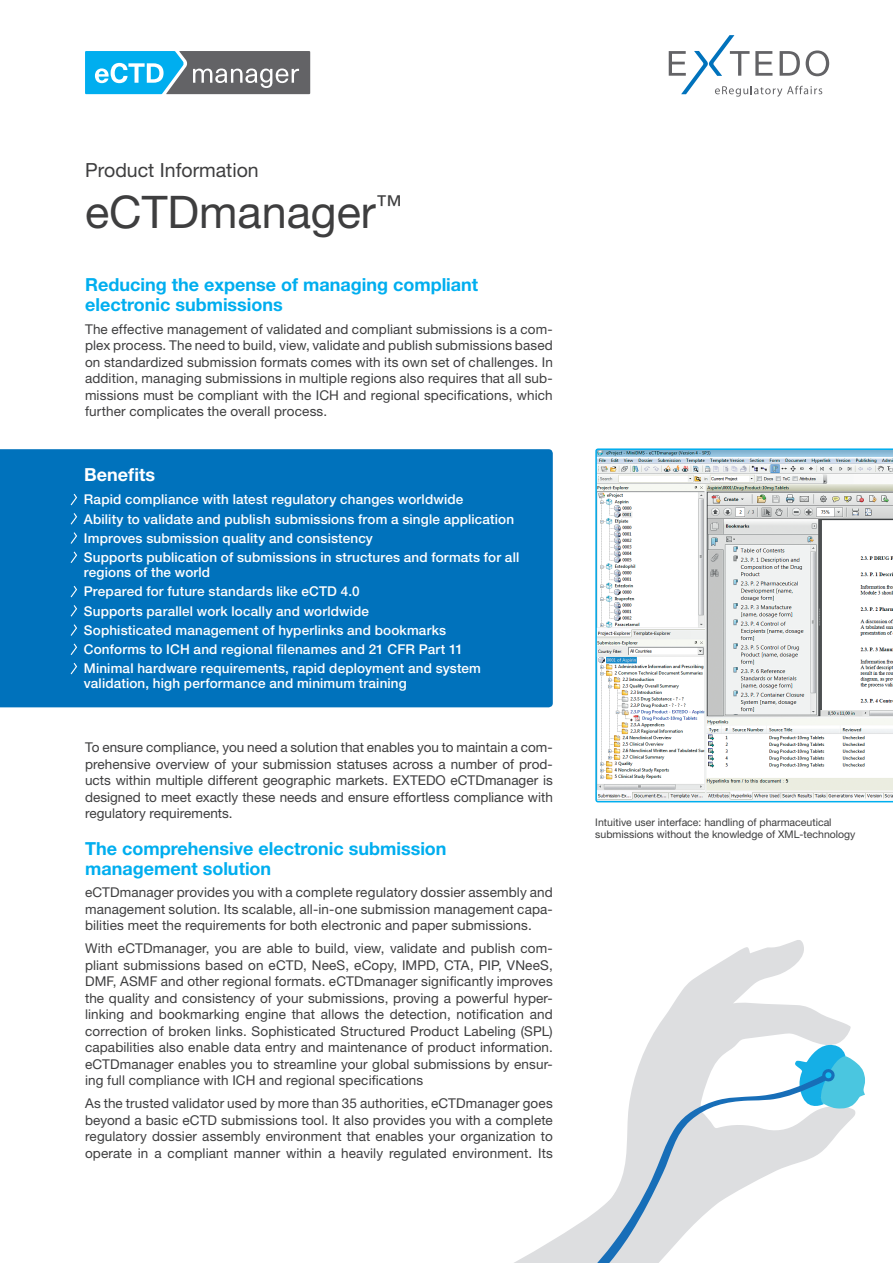
<style>
.page{position:relative;width:893px;height:1263px;background:#fff}
.page>*{position:absolute;margin:0;border:0;box-sizing:border-box;transform-origin:0 0}
.Head_1{font:45px "Helvetica Neue LT Pro";color:#3e3e3f}
.Dach_1{font:19.5px "Helvetica Neue LT Pro";color:#3e3e3f}
.Head_2{font:700 18px/19.5px "Helvetica Neue LT Pro";color:#00aeef}
.Benefit_Head{font:700 18px "Helvetica Neue LT Pro";color:#fff}
.Fließ{font:13.5px/16.5px "Helvetica Neue LT Pro";letter-spacing:.01em;color:#3e3e3f;text-align:justify}
.Benefit_Fließ{font:500 13.5px/15px "Helvetica Neue LT Pro";letter-spacing:.01em;color:#fff}
.BU{font:10.5px/12px "Helvetica Neue LT Pro";color:#3e3e3f}
</style>
<div class="page">
<svg style="left:669px;top:35px;width:160px;height:62px"></svg>
<svg style="left:85px;top:51px;width:225px;height:43px;background:#5892aa"></svg>
<svg style="left:636px;top:940px;width:215px;height:204px"></svg>
<svg style="left:514px;top:1073px;width:315px;height:190px"></svg>
<svg style="left:794px;top:1044px;width:71px;height:67px"></svg>
<div style="left:0;top:449px;width:553px;height:258px;background:#0072bc"></div>
<svg style="left:69px;top:492px;width:9px;height:14px"></svg>
<svg style="left:69px;top:512px;width:9px;height:52px"></svg>
<svg style="left:69px;top:585px;width:9px;height:71px"></svg>
<svg style="left:69px;top:662px;width:9px;height:14px"></svg>
<svg style="left:595px;top:448px;width:298px;height:354px"></svg>
<p class="Dach_1" style="left:85px;top:158px;width:175px">Product Information</p>
<p class="Head_1" style="left:85px;top:185px;width:318px">eCTDmanager<sup>™</sup></p>
<p class="Head_2" style="left:85px;top:274px;width:395px">Reducing the expense of managing compliant electronic submissions</p>
<p class="Fließ" style="left:85px;top:320px;width:469px">The effective management of validated and compliant submissions is a com&shy;plex process. The need to build, view, validate and publish submissions based on standardized submission formats comes with its own set of challenges. In addition, managing submissions in multiple regions also requires that all sub&shy;missions must be compliant with the ICH and regional specifications, which further complicates the overall process.</p>
<p class="Benefit_Head" style="left:84px;top:463px;width:73px">Benefits</p>
<p class="Benefit_Fließ" style="left:84px;top:492px;width:381px">Rapid compliance with latest regulatory changes worldwide</p>
<p class="Benefit_Fließ" style="left:84px;top:511px;width:432px">Ability to validate and publish submissions from a single application</p>
<p class="Benefit_Fließ" style="left:84px;top:530px;width:291px">Improves submission quality and consistency</p>
<p class="Benefit_Fließ" style="left:84px;top:550px;width:437px">Supports publication of submissions in structures and formats for all regions of the world</p>
<p class="Benefit_Fließ" style="left:84px;top:584px;width:277px">Prepared for future standards like eCTD 4.0</p>
<p class="Benefit_Fließ" style="left:84px;top:603px;width:287px">Supports parallel work locally and worldwide</p>
<p class="Benefit_Fließ" style="left:84px;top:622px;width:364px">Sophisticated management of hyperlinks and bookmarks</p>
<p class="Benefit_Fließ" style="left:84px;top:642px;width:381px">Conforms to ICH and regional filenames and 21 CFR Part 11</p>
<p class="Benefit_Fließ" style="left:84px;top:661px;width:399px">Minimal hardware requirements, rapid deployment and system validation, high performance and minimum training</p>
<p class="Fließ" style="left:85px;top:739px;width:469px">To ensure compliance, you need a solution that enables you to maintain a com&shy;prehensive overview of your submission statuses across a number of prod&shy;ucts within multiple different geographic markets. EXTEDO eCTDmanager is designed to meet exactly these needs and ensure effortless compliance with regulatory requirements.</p>
<p class="Head_2" style="left:85px;top:838px;width:363px">The comprehensive electronic submission management solution</p>
<p class="Fließ" style="left:85px;top:884px;width:469px">eCTDmanager provides you with a complete regulatory dossier assembly and management solution. Its scalable, all-in-one submission management capa&shy;bilities meet the requirements for both electronic and paper submissions.</p>
<p class="Fließ" style="left:85px;top:940px;width:469px">With eCTDmanager, you are able to build, view, validate and publish com&shy;pliant submissions based on eCTD, NeeS, eCopy, IMPD, CTA, PIP, VNeeS, DMF, ASMF and other regional formats. eCTDmanager significantly improves the quality and consistency of your submissions, proving a powerful hyper&shy;linking and bookmarking engine that allows the detection, notification and correction of broken links. Sophisticated Structured Product Labeling (SPL) capabilities also enable data entry and maintenance of product information. eCTDmanager enables you to streamline your global submissions by ensur&shy;ing full compliance with ICH and regional specifications</p>
<p class="Fließ" style="left:85px;top:1095px;width:469px">As the trusted validator used by more than 35 authorities, eCTDmanager goes beyond a basic eCTD submissions tool. It also provides you with a complete regulatory dossier assembly environment that enables your organization to operate in a compliant manner within a heavily regulated environment. Its</p>
<p class="BU" style="left:595px;top:816px;width:262px">Intuitive user interface: handling of pharmaceutical submissions without the knowledge of XML-technology</p>
</div>
